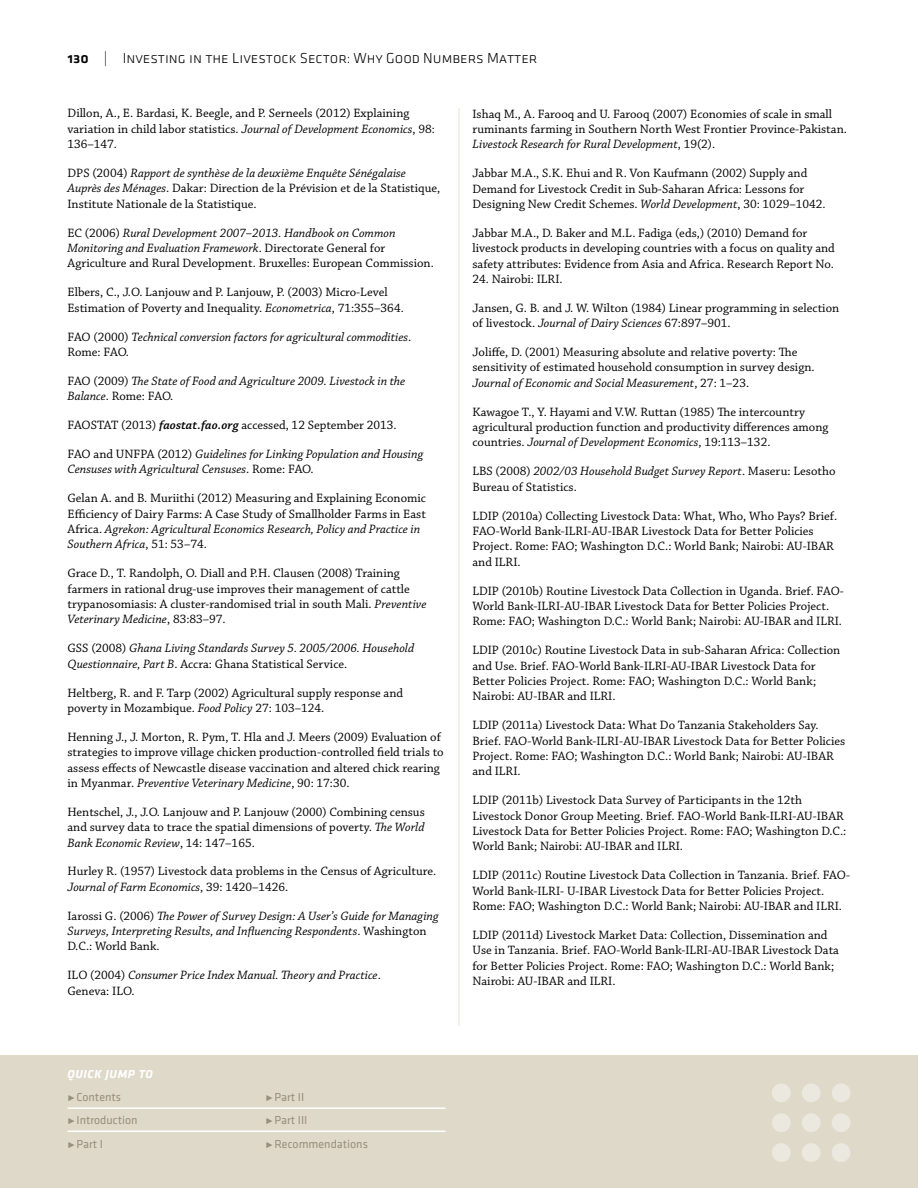
<style>
.page{position:relative;width:918px;height:1188px;background:#fff}
.page>*{position:absolute;margin:0;border:0;box-sizing:border-box;transform-origin:0 0}
.t1{font:300 15px "Klavika";color:#000}
.References{font:12.75px/15.5px "Chaparral Pro";color:#000}
.References-2{font:italic 12.75px/15.5px "Chaparral Pro";color:#000}
.t2{font:12px "Klavika";color:#98907c}
.t3{font:italic 700 12px "Klavika";letter-spacing:.05em;color:#fff}
.s1{font-weight:500}
.s2{font-style:italic}
.s3{font-style:normal}
.s4{font-family:"Chaparral Pro Semibold It Capt"}
</style>
<div class="page">
<div style="left:0;top:1055px;width:918px;height:133px;background:#ded9c9"></div>
<div style="left:772px;top:1083px;width:19px;height:19px;background:#ebe8df;border-radius:50%"></div>
<div style="left:772px;top:1113px;width:19px;height:19px;background:#ebe8df;border-radius:50%"></div>
<div style="left:772px;top:1143px;width:19px;height:19px;background:#ebe8df;border-radius:50%"></div>
<div style="left:802px;top:1083px;width:19px;height:19px;background:#ebe8df;border-radius:50%"></div>
<div style="left:802px;top:1113px;width:19px;height:19px;background:#ebe8df;border-radius:50%"></div>
<div style="left:802px;top:1143px;width:19px;height:19px;background:#ebe8df;border-radius:50%"></div>
<div style="left:832px;top:1083px;width:18px;height:19px;background:#ebe8df;border-radius:50%"></div>
<div style="left:832px;top:1113px;width:18px;height:19px;background:#ebe8df;border-radius:50%"></div>
<div style="left:832px;top:1143px;width:18px;height:19px;background:#ebe8df;border-radius:50%"></div>
<hr style="left:458px;top:108px;width:2px;height:918px;background:#eeece4">
<hr style="left:68px;top:1107px;width:378px;height:2px;background:#fff">
<hr style="left:68px;top:1131px;width:378px;height:1px;background:#fff">
<p class="t1" style="left:68px;top:49px;width:471px"><span class="s1">130</span> | Investing in the Livestock Sector: Why Good Numbers Matter</p>
<p class="References" style="left:68px;top:106px;width:369px">Dillon, A., E. Bardasi, K. Beegle, and P. Serneels (2012) Explaining variation in child labor statistics. <span class="s2">Journal of Development Economics</span>, 98:<br>136–147.</p>
<p class="References" style="left:68px;top:166px;width:374px">DPS (2004) <span class="s2">Rapport de synthèse de la deuxième Enquête Sénégalaise<br>Auprès des Ménages</span>. Dakar: Direction de la Prévision et de la Statistique,<br>Institute Nationale de la Statistique.</p>
<p class="References" style="left:68px;top:225px;width:368px">EC (2006) <span class="s2">Rural Development 2007–2013. Handbook on Common<br>Monitoring and Evaluation Framework</span>. Directorate General for<br>Agriculture and Rural Development. Bruxelles: European Commission.</p>
<p class="References" style="left:68px;top:285px;width:338px">Elbers, C., J.O. Lanjouw and P. Lanjouw, P. (2003) Micro-Level<br>Estimation of Poverty and Inequality. <span class="s2">Econometrica</span>, 71:355–364.</p>
<p class="References-2" style="left:68px;top:329px;width:345px"><span class="s3">FAO (2000)</span> Technical conversion factors for agricultural commodities<span class="s3">.<br>Rome: FAO.</span></p>
<p class="References-2" style="left:68px;top:374px;width:339px"><span class="s3">FAO (2009)</span> The State of Food and Agriculture 2009. Livestock in the<br>Balance<span class="s3">. Rome: FAO.</span></p>
<p class="References" style="left:68px;top:418px;width:331px">FAOSTAT (2013) <span class="s4">faostat.fao.org</span> accessed, 12 September 2013.</p>
<p class="References-2" style="left:68px;top:447px;width:357px"><span class="s3">FAO and UNFPA (2012)</span> Guidelines for Linking Population and Housing<br>Censuses with Agricultural Censuses<span class="s3">. Rome: FAO.</span></p>
<p class="References" style="left:68px;top:491px;width:360px">Gelan A. and B. Muriithi (2012) Measuring and Explaining Economic Efficiency of Dairy Farms: A Case Study of Smallholder Farms in East Africa. <span class="s2">Agrekon: Agricultural Economics Research, Policy and Practice in Southern Africa</span>, 51: 53–74.</p>
<p class="References" style="left:68px;top:566px;width:361px">Grace D., T. Randolph, O. Diall and P.H. Clausen (2008) Training farmers in rational drug-use improves their management of cattle trypanosomiasis: A cluster-randomised trial in south Mali. <span class="s2">Preventive Veterinary Medicine</span>, 83:83–97.</p>
<p class="References-2" style="left:68px;top:641px;width:348px"><span class="s3">GSS (2008)</span> Ghana Living Standards Survey 5. 2005/2006. Household<br>Questionnaire, Part B<span class="s3">. Accra: Ghana Statistical Service.</span></p>
<p class="References" style="left:68px;top:685px;width:337px">Heltberg, R. and F. Tarp (2002) Agricultural supply response and poverty in Mozambique. <span class="s2">Food Policy</span> 27: 103–124.</p>
<p class="References" style="left:68px;top:730px;width:378px">Henning J., J. Morton, R. Pym, T. Hla and J. Meers (2009) Evaluation of strategies to improve village chicken production-controlled field trials to assess effects of Newcastle disease vaccination and altered chick rearing in Myanmar. <span class="s2">Preventive Veterinary Medicine</span>, 90: 17:30.</p>
<p class="References" style="left:68px;top:805px;width:359px;text-align:justify">Hentschel, J., J.O. Lanjouw and P. Lanjouw (2000) Combining census and survey data to trace the spatial dimensions of poverty. <span class="s2">The World Bank Economic Review</span>, 14: 147–165.</p>
<p class="References" style="left:68px;top:864px;width:370px">Hurley R. (1957) Livestock data problems in the Census of Agriculture.<br><span class="s2">Journal of Farm Economics</span>, 39: 1420–1426.</p>
<p class="References-2" style="left:68px;top:908px;width:373px"><span class="s3">Iarossi G. (2006)</span> The Power of Survey Design: A User’s Guide for Managing<br>Surveys, Interpreting Results, and Influencing Respondents<span class="s3">. Washington<br>D.C.: World Bank.</span></p>
<p class="References-2" style="left:68px;top:968px;width:315px"><span class="s3">ILO (2004)</span> Consumer Price Index Manual. Theory and Practice<span class="s3">.<br>Geneva: ILO.</span></p>
<p class="References" style="left:473px;top:106px;width:376px">Ishaq M., A. Farooq and U. Farooq (2007) Economies of scale in small ruminants farming in Southern North West Frontier Province-Pakistan.<br><span class="s2">Livestock Research for Rural Development</span>, 19(2).</p>
<p class="References" style="left:473px;top:166px;width:355px">Jabbar M.A., S.K. Ehui and R. Von Kaufmann (2002) Supply and<br>Demand for Livestock Credit in Sub-Saharan Africa: Lessons for<br>Designing New Credit Schemes. <span class="s2">World Development</span>, 30: 1029–1042.</p>
<p class="References" style="left:473px;top:226px;width:364px">Jabbar M.A., D. Baker and M.L. Fadiga (eds,) (2010) Demand for livestock products in developing countries with a focus on quality and safety attributes: Evidence from Asia and Africa. Research Report No.</p>
<p class="References" style="left:473px;top:272px;width:92px">24. Nairobi: ILRI.</p>
<p class="References" style="left:473px;top:301px;width:368px">Jansen, G. B. and J. W. Wilton (1984) Linear programming in selection of livestock. <span class="s2">Journal of Dairy Sciences</span> 67:897–901.</p>
<p class="References" style="left:473px;top:345px;width:344px">Joliffe, D. (2001) Measuring absolute and relative poverty: The sensitivity of estimated household consumption in survey design.<br><span class="s2">Journal of Economic and Social Measurement</span>, 27: 1–23.</p>
<p class="References" style="left:473px;top:404px;width:357px">Kawagoe T., Y. Hayami and V.W. Ruttan (1985) The intercountry agricultural production function and productivity differences among countries. <span class="s2">Journal of Development Economics</span>, 19:113–132.</p>
<p class="References" style="left:473px;top:464px;width:364px">LBS (2008) <span class="s2">2002/03 Household Budget Survey Report</span>. Maseru: Lesotho<br>Bureau of Statistics.</p>
<p class="References" style="left:473px;top:508px;width:366px">LDIP (2010a) Collecting Livestock Data: What, Who, Who Pays? Brief.<br>FAO-World Bank-ILRI-AU-IBAR Livestock Data for Better Policies Project. Rome: FAO; Washington D.C.: World Bank; Nairobi: AU-IBAR and ILRI.</p>
<p class="References" style="left:473px;top:583px;width:373px">LDIP (2010b) Routine Livestock Data Collection in Uganda. Brief. FAO-<br>World Bank-ILRI-AU-IBAR Livestock Data for Better Policies Project.<br>Rome: FAO; Washington D.C.: World Bank; Nairobi: AU-IBAR and ILRI.</p>
<p class="References" style="left:473px;top:643px;width:369px">LDIP (2010c) Routine Livestock Data in sub-Saharan Africa: Collection and Use. Brief. FAO-World Bank-ILRI-AU-IBAR Livestock Data for Better Policies Project. Rome: FAO; Washington D.C.: World Bank; Nairobi: AU-IBAR and ILRI.</p>
<p class="References" style="left:473px;top:718px;width:374px">LDIP (2011a) Livestock Data: What Do Tanzania Stakeholders Say.<br>Brief. FAO-World Bank-ILRI-AU-IBAR Livestock Data for Better Policies Project. Rome: FAO; Washington D.C.: World Bank; Nairobi: AU-IBAR and ILRI.</p>
<p class="References" style="left:473px;top:793px;width:375px">LDIP (2011b) Livestock Data Survey of Participants in the 12th Livestock Donor Group Meeting. Brief. FAO-World Bank-ILRI-AU-IBAR Livestock Data for Better Policies Project. Rome: FAO; Washington D.C.:<br>World Bank; Nairobi: AU-IBAR and ILRI.</p>
<p class="References" style="left:473px;top:868px;width:379px">LDIP (2011c) Routine Livestock Data Collection in Tanzania. Brief. FAO-<br>World Bank-ILRI- U-IBAR Livestock Data for Better Policies Project.<br>Rome: FAO; Washington D.C.: World Bank; Nairobi: AU-IBAR and ILRI.</p>
<p class="References" style="left:473px;top:928px;width:368px">LDIP (2011d) Livestock Market Data: Collection, Dissemination and Use in Tanzania. Brief. FAO-World Bank-ILRI-AU-IBAR Livestock Data for Better Policies Project. Rome: FAO; Washington D.C.: World Bank; Nairobi: AU-IBAR and ILRI.</p>
<p class="t3" style="left:68px;top:1065px;width:87px">QUICK JUMP TO</p>
<p class="t2" style="left:68px;top:1089px;width:55px">•Contents</p>
<p class="t2" style="left:68px;top:1112px;width:72px">•Introduction</p>
<p class="t2" style="left:68px;top:1136px;width:37px">•Part I</p>
<p class="t2" style="left:266px;top:1089px;width:40px">•Part II</p>
<p class="t2" style="left:266px;top:1112px;width:43px">•Part III</p>
<p class="t2" style="left:266px;top:1136px;width:104px">•Recommendations</p>
</div>
